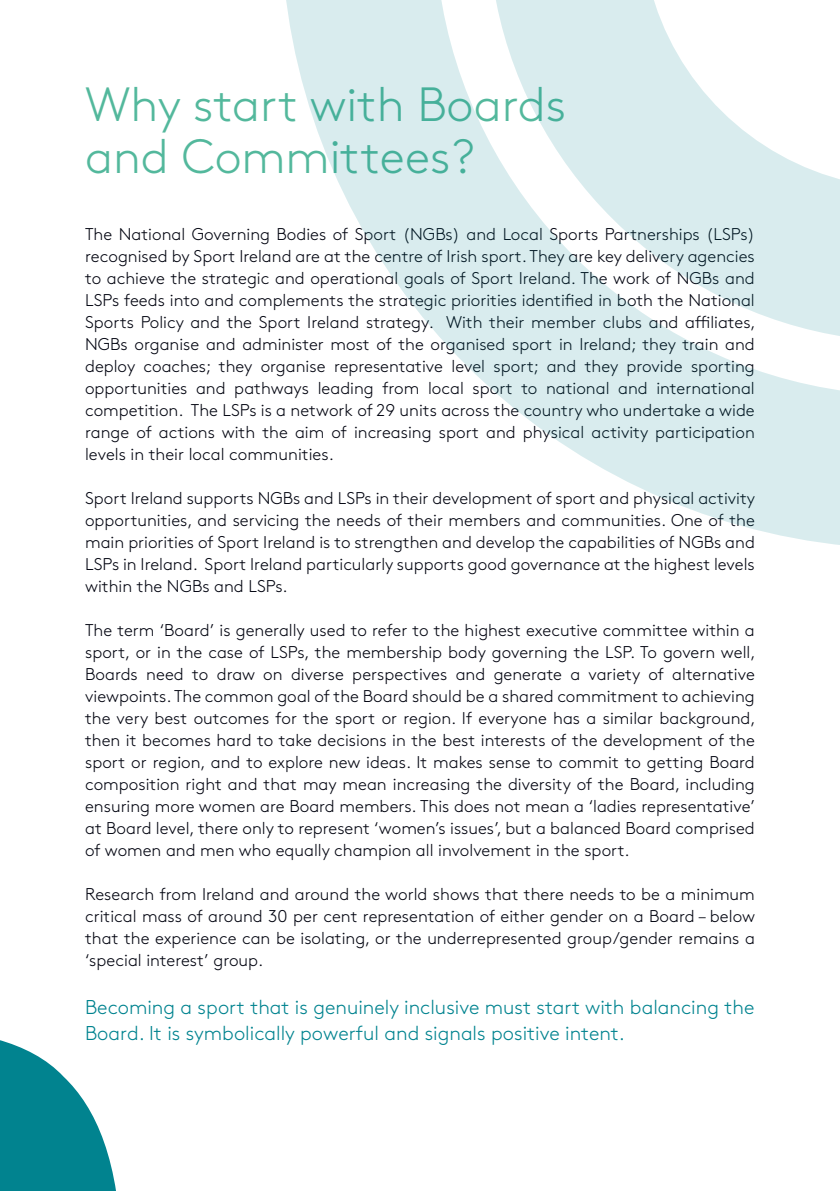
<style>
.page{position:relative;width:840px;height:1191px;background:#fff}
.page>*{position:absolute;margin:0;border:0;box-sizing:border-box;transform-origin:0 0}
.t1{font:300 48px/52px "Brown Std";color:#53b89c}
.t2{font:300 20px/26px "Brown Std";color:#00838f}
.t3{font:300 17px/22px "Brown Std";color:#00030f;text-align:justify}
</style>
<div class="page">
<svg style="left:286px;top:0;width:553px;height:545px;fill:#deeef0"></svg>
<svg style="left:493px;top:0;width:346px;height:337px;fill:#d9ecee"></svg>
<svg style="left:0;top:1040px;width:116px;height:151px"></svg>
<h1 class="t1" style="left:85px;top:79px;width:482px">Why start with Boards and Committees?</h1>
<p class="t3" style="left:85px;top:223px;width:671px">The National Governing Bodies of Sport (NGBs) and Local Sports Partnerships (LSPs) recognised by Sport Ireland are at the centre of Irish sport. They are key delivery agencies to achieve the strategic and operational goals of Sport Ireland. The work of NGBs and LSPs feeds into and complements the strategic priorities identified in both the National Sports Policy and the Sport Ireland strategy. With their member clubs and affiliates, NGBs organise and administer most of the organised sport in Ireland; they train and deploy coaches; they organise representative level sport; and they provide sporting opportunities and pathways leading from local sport to national and international competition. The LSPs is a network of 29 units across the country who undertake a wide range of actions with the aim of increasing sport and physical activity participation levels in their local communities.</p>
<p class="t3" style="left:85px;top:487px;width:671px">Sport Ireland supports NGBs and LSPs in their development of sport and physical activity opportunities, and servicing the needs of their members and communities. One of the main priorities of Sport Ireland is to strengthen and develop the capabilities of NGBs and LSPs in Ireland. Sport Ireland particularly supports good governance at the highest levels within the NGBs and LSPs.</p>
<p class="t3" style="left:85px;top:619px;width:671px">The term ‘Board’ is generally used to refer to the highest executive committee within a sport, or in the case of LSPs, the membership body governing the LSP. To govern well, Boards need to draw on diverse perspectives and generate a variety of alternative viewpoints. The common goal of the Board should be a shared commitment to achieving the very best outcomes for the sport or region. If everyone has a similar background, then it becomes hard to take decisions in the best interests of the development of the sport or region, and to explore new ideas. It makes sense to commit to getting Board composition right and that may mean increasing the diversity of the Board, including ensuring more women are Board members. This does not mean a ‘ladies representative’ at Board level, there only to represent ‘women’s issues’, but a balanced Board comprised of women and men who equally champion all involvement in the sport.</p>
<p class="t3" style="left:85px;top:883px;width:671px">Research from Ireland and around the world shows that there needs to be a minimum critical mass of around 30 per cent representation of either gender on a Board – below that the experience can be isolating, or the underrepresented group/gender remains a ‘special interest’ group.</p>
<p class="t2" style="left:85px;top:994px;width:670px">Becoming a sport that is genuinely inclusive must start with balancing the<br>Board. It is symbolically powerful and signals positive intent.</p>
</div>
